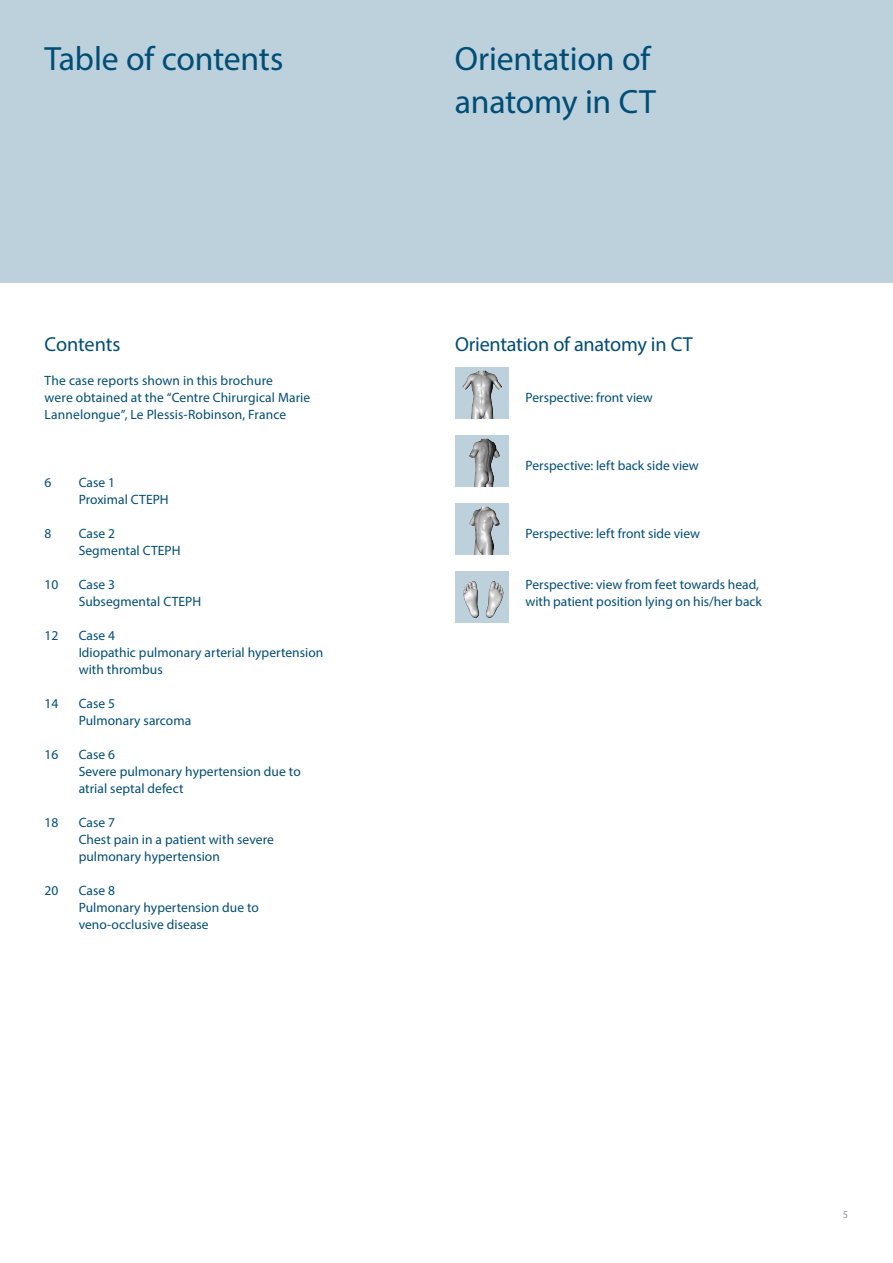
<style>
.page{position:relative;width:893px;height:1263px;background:#fff}
.page>*{position:absolute;margin:0;border:0;box-sizing:border-box;transform-origin:0 0}
.t1{font:33.75px/43.5px "Myriad Pro";letter-spacing:-.005em;color:#004d76}
.t2{font:20.25px "Myriad Pro";letter-spacing:-.01em;color:#004d76}
.t3{font:13.5px/17px "Myriad Pro";letter-spacing:.005em;color:#004d76}
.t4{font:10.5px "Myriad Pro";color:#8593ae}
</style>
<div class="page">
<hr style="left:0;top:333px;width:893px;height:2px;background:#7e8daa">
<hr style="left:0;top:622px;width:893px;height:2px;background:#7e8daa">
<hr style="left:0;top:911px;width:893px;height:2px;background:#7e8daa">
<div style="left:0;top:0;width:893px;height:283px;background:#bcd1dc"></div>
<img style="left:455px;top:436px;width:54px;height:51px">
<img style="left:455px;top:572px;width:54px;height:51px">
<img style="left:455px;top:368px;width:54px;height:51px">
<img style="left:455px;top:504px;width:54px;height:51px">
<hr style="left:0;top:0;width:1px;height:1263px;background:#231f20">
<h1 class="t1" style="left:45px;top:36px;width:240px">Table of contents</h1>
<h1 class="t1" style="left:455px;top:36px;width:203px">Orientation of anatomy in CT</h1>
<h2 class="t2" style="left:45px;top:332px;width:77px">Contents</h2>
<p class="t3" style="left:45px;top:372px;width:267px">The case reports shown in this brochure<br>were obtained at the “Centre Chirurgical Marie<br>Lannelongue”, Le Plessis-Robinson, France</p>
<p class="t3" style="left:45px;top:474px;width:8px">6</p>
<p class="t3" style="left:79px;top:474px;width:92px">Case 1<br>Proximal CTEPH</p>
<p class="t3" style="left:45px;top:525px;width:8px">8</p>
<p class="t3" style="left:79px;top:525px;width:103px">Case 2<br>Segmental CTEPH</p>
<p class="t3" style="left:45px;top:576px;width:15px">10</p>
<p class="t3" style="left:79px;top:576px;width:124px">Case 3<br>Subsegmental CTEPH</p>
<p class="t3" style="left:45px;top:627px;width:15px">12</p>
<p class="t3" style="left:79px;top:627px;width:246px">Case 4<br>Idiopathic pulmonary arterial hypertension with thrombus</p>
<p class="t3" style="left:45px;top:695px;width:15px">14</p>
<p class="t3" style="left:79px;top:695px;width:114px">Case 5<br>Pulmonary sarcoma</p>
<p class="t3" style="left:45px;top:746px;width:15px">16</p>
<p class="t3" style="left:79px;top:746px;width:224px">Case 6<br>Severe pulmonary hypertension due to atrial septal defect</p>
<p class="t3" style="left:45px;top:814px;width:15px">18</p>
<p class="t3" style="left:79px;top:814px;width:197px">Case 7<br>Chest pain in a patient with severe pulmonary hypertension</p>
<p class="t3" style="left:45px;top:882px;width:15px">20</p>
<p class="t3" style="left:79px;top:882px;width:182px">Case 8<br>Pulmonary hypertension due to veno-occlusive disease</p>
<h2 class="t2" style="left:455px;top:332px;width:239px">Orientation of anatomy in CT</h2>
<p class="t3" style="left:525px;top:389px;width:129px">Perspective: front view</p>
<p class="t3" style="left:525px;top:457px;width:175px">Perspective: left back side view</p>
<p class="t3" style="left:525px;top:525px;width:176px">Perspective: left front side view</p>
<p class="t3" style="left:525px;top:576px;width:238px">Perspective: view from feet towards head, with patient position lying on his/her back</p>
<p class="t4" style="left:843px;top:1208px;width:7px">5</p>
</div>
